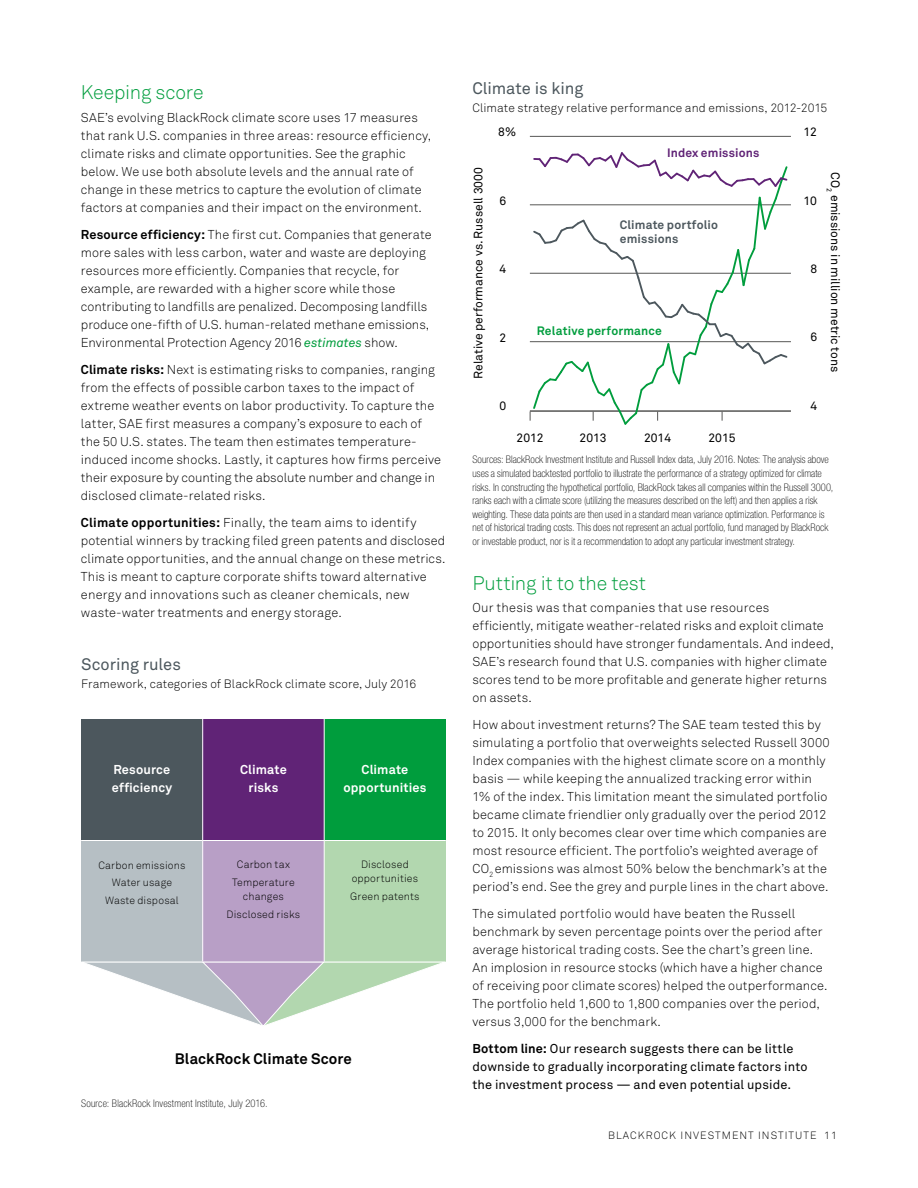
<style>
.page{position:relative;width:918px;height:1188px;background:#fff}
.page>*{position:absolute;margin:0;border:0;box-sizing:border-box;transform-origin:0 0}
.t1{font:19.5px "Akkurat Light Pro";letter-spacing:-.01em;color:#009d3d}
.t2{font:16.5px "Akkurat Pro";letter-spacing:-.005em;color:#4c575d}
.t3{font:700 15px "Akkurat Pro";letter-spacing:.005em;color:#000}
.t4{font:12.75px/18px "Akkurat Light Pro";letter-spacing:.005em;color:#000}
.t5{font:12.75px/18px "Akkurat Pro";letter-spacing:.01em;color:#000}
.t6{font:700 12.75px/18px "Akkurat Pro";letter-spacing:.01em;color:#fff;text-align:center}
.t7{font:12.15px "Akkurat Pro";color:#000}
.t8{font:700 12.15px/13.6px "Akkurat Pro";letter-spacing:.01em;color:#4c575d}
.t9{font:700 12.15px "Akkurat Pro";letter-spacing:.015em;color:#009d3d}
.t10{font:700 12.15px "Akkurat Pro";letter-spacing:.01em;color:#602376}
.t11{font:12px "Akkurat Light Pro";letter-spacing:.01em;color:#000}
.t12{font:100 condensed 10.5px/13.5px "Helvetica Neue LT Std";letter-spacing:.005em;color:#000}
.t13{font:10.5px/18px "Akkurat Light Pro";letter-spacing:.015em;color:#000;text-align:center}
.t14{font:10.5px "Akkurat Light Pro";letter-spacing:.1em;color:#000}
.s1{font-family:"Akkurat Pro";font-weight:700}
.s2{font-family:"Akkurat Pro";font-style:italic;color:#009d3d}
.s3{font-weight:700}
</style>
<div class="page">
<svg style="left:86px;top:963px;width:354px;height:62px"></svg>
<hr style="left:530px;top:410px;width:261px;height:2px;background:#575756">
<hr style="left:530px;top:341px;width:261px;height:1px;background:#575756">
<hr style="left:530px;top:273px;width:261px;height:1px;background:#575756">
<hr style="left:530px;top:205px;width:261px;height:1px;background:#575756">
<hr style="left:530px;top:136px;width:261px;height:1px;background:#575756">
<svg style="left:530px;top:152px;width:259px;height:273px"></svg>
<div style="left:81px;top:719px;width:122px;height:121px;background:#4c575d"></div>
<div style="left:203px;top:719px;width:121px;height:121px;background:#602376"></div>
<div style="left:324px;top:719px;width:122px;height:121px;background:#009d3d"></div>
<div style="left:81px;top:840px;width:122px;height:122px;background:#b6bfc4"></div>
<div style="left:203px;top:840px;width:121px;height:122px;background:#b89fc6"></div>
<div style="left:324px;top:840px;width:122px;height:122px;background:#b2d7af"></div>
<hr style="left:202px;top:719px;width:1px;height:121px;background:#fff">
<hr style="left:324px;top:719px;width:1px;height:121px;background:#fff">
<hr style="left:81px;top:840px;width:122px;height:1px;background:#fff">
<hr style="left:203px;top:840px;width:121px;height:1px;background:#fff">
<hr style="left:202px;top:841px;width:1px;height:121px;background:#fff">
<hr style="left:324px;top:840px;width:122px;height:1px;background:#fff">
<hr style="left:324px;top:841px;width:1px;height:121px;background:#fff">
<h1 class="t1" style="left:81px;top:81px;width:124px">Keeping score</h1>
<p class="t4" style="left:81px;top:108px;width:352px">SAE’s evolving BlackRock climate score uses 17 measures that rank U.S. companies in three areas: resource efficiency, climate risks and climate opportunities. See the graphic below. We use both absolute levels and the annual rate of change in these metrics to capture the evolution of climate factors at companies and their impact on the environment.</p>
<p class="t4" style="left:81px;top:225px;width:352px"><span class="s1">Resource efficiency:</span> The first cut. Companies that generate more sales with less carbon, water and waste are deploying resources more efficiently. Companies that recycle, for example, are rewarded with a higher score while those contributing to landfills are penalized. Decomposing landfills produce one-fifth of U.S. human-related methane emissions, Environmental Protection Agency 2016 <span class="s2">estimates</span> show.</p>
<p class="t4" style="left:81px;top:360px;width:362px"><span class="s1">Climate risks:</span> Next is estimating risks to companies, ranging from the effects of possible carbon taxes to the impact of extreme weather events on labor productivity. To capture the latter, SAE first measures a company’s exposure to each of the 50 U.S. states. The team then estimates temperature&shy;induced income shocks. Lastly, it captures how firms perceive their exposure by counting the absolute number and change in disclosed climate-related risks.</p>
<p class="t4" style="left:81px;top:513px;width:366px"><span class="s1">Climate opportunities:</span> Finally, the team aims to identify potential winners by tracking filed green patents and disclosed climate opportunities, and the annual change on these metrics.<br>This is meant to capture corporate shifts toward alternative energy and innovations such as cleaner chemicals, new waste-water treatments and energy storage.</p>
<p class="t2" style="left:81px;top:655px;width:101px">Scoring rules</p>
<p class="t11" style="left:81px;top:677px;width:337px">Framework, categories of BlackRock climate score, July 2016</p>
<p class="t6" style="left:112px;top:761px;width:62px;text-align:left">Resource efficiency</p>
<p class="t6" style="left:240px;top:761px;width:48px">Climate risks</p>
<p class="t6" style="left:343px;top:761px;width:85px">Climate opportunities</p>
<p class="t13" style="left:98px;top:856px;width:89px">Carbon emissions<br>Water usage<br>Waste disposal</p>
<p class="t13" style="left:232px;top:856px;width:64px">Carbon tax<br>Temperature</p>
<p class="t13" style="left:227px;top:888px;width:75px">changes<br>Disclosed risks</p>
<p class="t13" style="left:352px;top:858px;width:68px;line-height:13.5px">Disclosed opportunities</p>
<p class="t13" style="left:350px;top:888px;width:71px">Green patents</p>
<p class="t3" style="left:175px;top:1049px;width:178px">BlackRock Climate Score</p>
<p class="t12" style="left:81px;top:1096px;width:188px">Source: BlackRock Investment Institute, July 2016.</p>
<p class="t2" style="left:472px;top:79px;width:112px">Climate is king</p>
<p class="t11" style="left:472px;top:101px;width:356px">Climate strategy relative performance and emissions, 2012-2015</p>
<p class="t7" style="left:498px;top:125px;width:19px">8%</p>
<p class="t10" style="left:667px;top:145px;width:94px">Index emissions</p>
<p class="t7" style="left:804px;top:125px;width:15px">12</p>
<p class="t7" style="left:471px;top:379px;width:213px;rotate:-90deg">Relative performance vs. Russell 3000</p>
<p class="t7" style="left:842px;top:172px;width:201px;rotate:90deg">CO<sub>2</sub> emissions in million metric tons</p>
<p class="t7" style="left:499px;top:399px;width:8px">0</p>
<p class="t7" style="left:804px;top:193px;width:15px">10</p>
<p class="t7" style="left:499px;top:194px;width:8px">6</p>
<p class="t8" style="left:620px;top:219px;width:100px">Climate portfolio emissions</p>
<p class="t7" style="left:810px;top:262px;width:8px">8</p>
<p class="t7" style="left:499px;top:262px;width:8px">4</p>
<p class="t9" style="left:537px;top:324px;width:127px">Relative performance</p>
<p class="t7" style="left:810px;top:330px;width:8px">6</p>
<p class="t7" style="left:499px;top:330px;width:8px">2</p>
<p class="t7" style="left:810px;top:399px;width:8px">4</p>
<p class="t7" style="left:517px;top:431px;width:29px">2012</p>
<p class="t7" style="left:580px;top:431px;width:29px">2013</p>
<p class="t7" style="left:644px;top:431px;width:29px">2014</p>
<p class="t7" style="left:709px;top:431px;width:29px">2015</p>
<p class="t12" style="left:472px;top:453px;width:362px">Sources: BlackRock Investment Institute and Russell Index data, July 2016. Notes: The analysis above uses a simulated backtested portfolio to illustrate the performance of a strategy optimized for climate risks. In constructing the hypothetical portfolio, BlackRock takes all companies within the Russell 3000, ranks each with a climate score (utilizing the measures described on the left) and then applies a risk weighting. These data points are then used in a standard mean variance optimization. Performance is net of historical trading costs. This does not represent an actual portfolio, fund managed by BlackRock or investable product, nor is it a recommendation to adopt any particular investment strategy.</p>
<h1 class="t1" style="left:472px;top:571px;width:175px">Putting it to the test</h1>
<p class="t4" style="left:472px;top:599px;width:363px">Our thesis was that companies that use resources<br>efficiently, mitigate weather-related risks and exploit climate opportunities should have stronger fundamentals. And indeed, SAE’s research found that U.S. companies with higher climate scores tend to be more profitable and generate higher returns on assets.</p>
<p class="t4" style="left:472px;top:716px;width:359px">How about investment returns? The SAE team tested this by simulating a portfolio that overweights selected Russell 3000<br>Index companies with the highest climate score on a monthly basis — while keeping the annualized tracking error within 1% of the index. This limitation meant the simulated portfolio became climate friendlier only gradually over the period 2012 to 2015. It only becomes clear over time which companies are most resource efficient. The portfolio’s weighted average of CO<sub>2</sub> emissions was almost 50% below the benchmark’s at the period’s end. See the grey and purple lines in the chart above.</p>
<p class="t4" style="left:472px;top:905px;width:357px">The simulated portfolio would have beaten the Russell benchmark by seven percentage points over the period after average historical trading costs. See the chart’s green line.<br>An implosion in resource stocks (which have a higher chance of receiving poor climate scores) helped the outperformance.<br>The portfolio held 1,600 to 1,800 companies over the period, versus 3,000 for the benchmark.</p>
<p class="t5" style="left:472px;top:1040px;width:337px"><span class="s3">Bottom line:</span> Our research suggests there can be little downside to gradually incorporating climate factors into the investment process — and even potential upside.</p>
<p class="t14" style="left:608px;top:1129px;width:230px">BLACKROCK INVESTMENT INSTITUTE 11</p>
</div>
